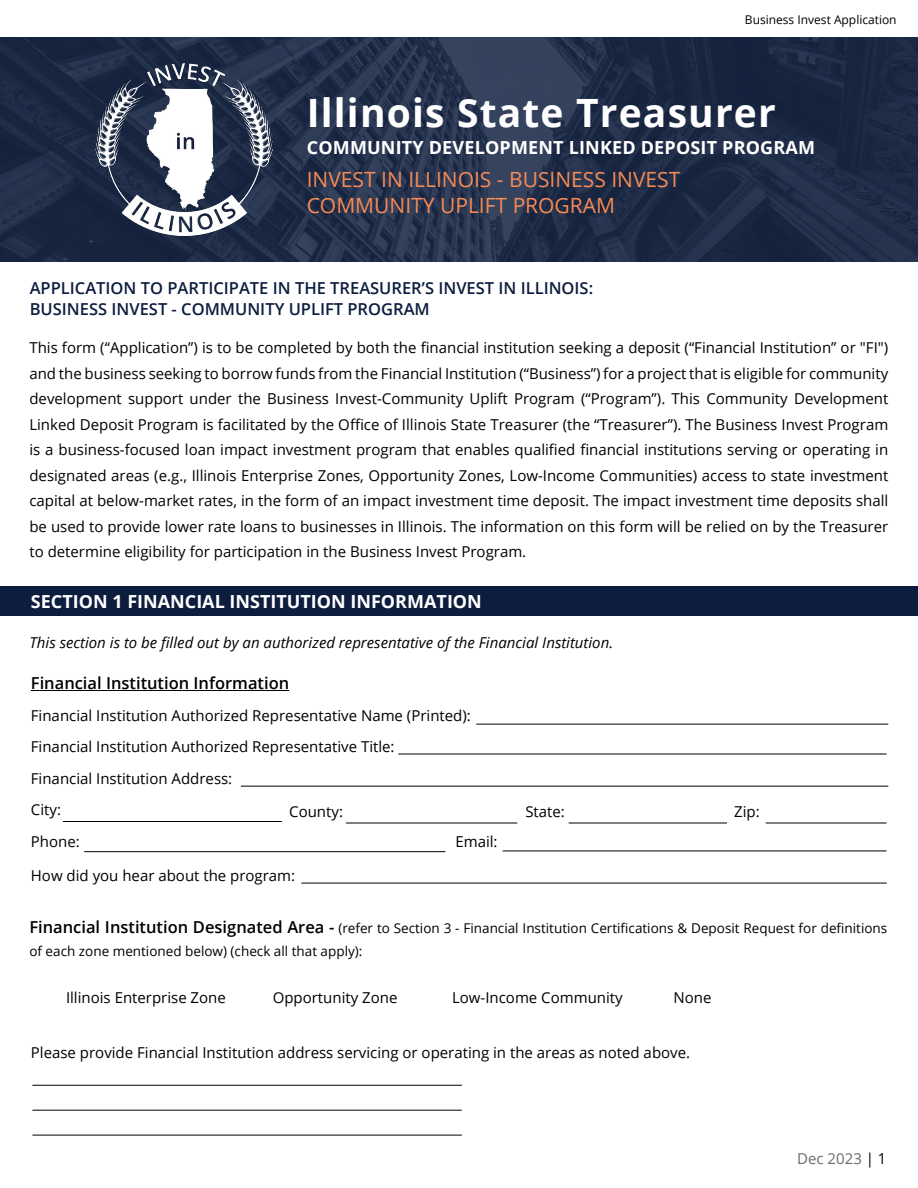
<style>
.page{position:relative;width:918px;height:1188px;background:#fff}
.page>*{position:absolute;margin:0;border:0;box-sizing:border-box;transform-origin:0 0}
.t1{font:700 39px "Open Sans";letter-spacing:.03em;color:#fff}
.t2{font:21px/25.2px "Open Sans";color:#f68a55}
.t3{font:700 18px "Open Sans";letter-spacing:.01em;color:#fff}
.t4{font:600 16.5px/21px "Open Sans";color:#0d1d3e}
.t5{font:600 16.5px "Open Sans";color:#000}
.t6{font:15px/25.5px "Open Sans";color:#000;text-align:justify}
.t7{font:italic 15px "Open Sans";color:#000}
.t8{font:15px "Open Sans";color:#696b6d}
.t9{font:13.5px/22.5px "Open Sans";color:#000}
.t10{font:12px "Open Sans";color:#000}
.s1{font-weight:600;font-size:16.5px}
.s2{color:#000}
</style>
<div class="page">
<svg style="left:0;top:37px;width:918px;height:225px;background:#202d48"></svg>
<img style="left:96px;top:64px;width:177px;height:171px">
<div style="left:0;top:586px;width:918px;height:30px;background:#0d1d3e"></div>
<hr style="left:31px;top:690px;width:258px;height:1px;background:#000">
<hr style="left:32px;top:1085px;width:430px;height:1px;background:#000">
<hr style="left:301px;top:883px;width:586px;height:1px;background:#000">
<hr style="left:32px;top:1110px;width:430px;height:1px;background:#000">
<hr style="left:32px;top:1135px;width:430px;height:1px;background:#000">
<hr style="left:476px;top:724px;width:412px;height:1px;background:#000">
<hr style="left:398px;top:754px;width:489px;height:1px;background:#000">
<hr style="left:241px;top:786px;width:647px;height:1px;background:#000">
<hr style="left:84px;top:851px;width:362px;height:1px;background:#000">
<hr style="left:503px;top:851px;width:384px;height:1px;background:#000">
<hr style="left:63px;top:821px;width:219px;height:1px;background:#000">
<hr style="left:346px;top:823px;width:171px;height:1px;background:#000">
<hr style="left:569px;top:823px;width:158px;height:1px;background:#000">
<hr style="left:766px;top:823px;width:121px;height:1px;background:#000">
<p class="t10" style="left:745px;top:12px;width:153px">Business Invest Application</p>
<h1 class="t1" style="left:307px;top:85px;width:471px">Illinois State Treasurer</h1>
<p class="t3" style="left:307px;top:135px;width:510px">COMMUNITY DEVELOPMENT LINKED DEPOSIT PROGRAM</p>
<h2 class="t2" style="left:307px;top:167px;width:375px">INVEST IN ILLINOIS - BUSINESS INVEST<br>COMMUNITY UPLIFT PROGRAM</h2>
<p class="t4" style="left:30px;top:277px;width:565px">APPLICATION TO PARTICIPATE IN THE TREASURER’S INVEST IN ILLINOIS:<br>BUSINESS INVEST - COMMUNITY UPLIFT PROGRAM</p>
<p class="t6" style="left:29px;top:335px;width:860px">This form (“Application”) is to be completed by both the financial institution seeking a deposit (“Financial Institution” or "FI") and the business seeking to borrow funds from the Financial Institution (“Business”) for a project that is eligible for community development support under the Business Invest-Community Uplift Program (“Program”). This Community Development Linked Deposit Program is facilitated by the Office of Illinois State Treasurer (the “Treasurer”). The Business Invest Program is a business-focused loan impact investment program that enables qualified financial institutions serving or operating in designated areas (e.g., Illinois Enterprise Zones, Opportunity Zones, Low-Income Communities) access to state investment capital at below-market rates, in the form of an impact investment time deposit. The impact investment time deposits shall be used to provide lower rate loans to businesses in Illinois. The information on this form will be relied on by the Treasurer to determine eligibility for participation in the Business Invest Program.</p>
<p class="t3" style="left:31px;top:588px;width:453px">SECTION 1 FINANCIAL INSTITUTION INFORMATION</p>
<p class="t7" style="left:29px;top:632px;width:585px">This section is to be filled out by an authorized representative of the Financial Institution.</p>
<p class="t5" style="left:31px;top:672px;width:260px">Financial Institution Information</p>
<p class="t6" style="left:31px;top:699px;width:441px;line-height:31.5px;text-align:left">Financial Institution Authorized Representative Name (Printed):<br>Financial Institution Authorized Representative Title:<br>Financial Institution Address:<br>City:<br>Phone:</p>
<p class="t6" style="left:289px;top:799px;width:55px">County:</p>
<p class="t6" style="left:525px;top:799px;width:41px">State:</p>
<p class="t6" style="left:734px;top:799px;width:27px">Zip:</p>
<p class="t6" style="left:455px;top:829px;width:44px">Email:</p>
<p class="t6" style="left:31px;top:862px;width:266px">How did you hear about the program:</p>
<p class="t9" style="left:29px;top:917px;width:859px"><span class="s1">Financial Institution Designated Area -</span> (refer to Section 3 - Financial Institution Certifications &amp; Deposit Request for definitions of each zone mentioned below) (check all that apply):</p>
<p class="t6" style="left:66px;top:984px;width:161px">Illinois Enterprise Zone</p>
<p class="t6" style="left:273px;top:984px;width:126px">Opportunity Zone</p>
<p class="t6" style="left:452px;top:984px;width:172px">Low-Income Community</p>
<p class="t6" style="left:673px;top:984px;width:39px">None</p>
<p class="t6" style="left:31px;top:1039px;width:661px">Please provide Financial Institution address servicing or operating in the areas as noted above.</p>
<p class="t8" style="left:797px;top:1148px;width:91px">Dec 2023 <span class="s2">| 1</span></p>
</div>
